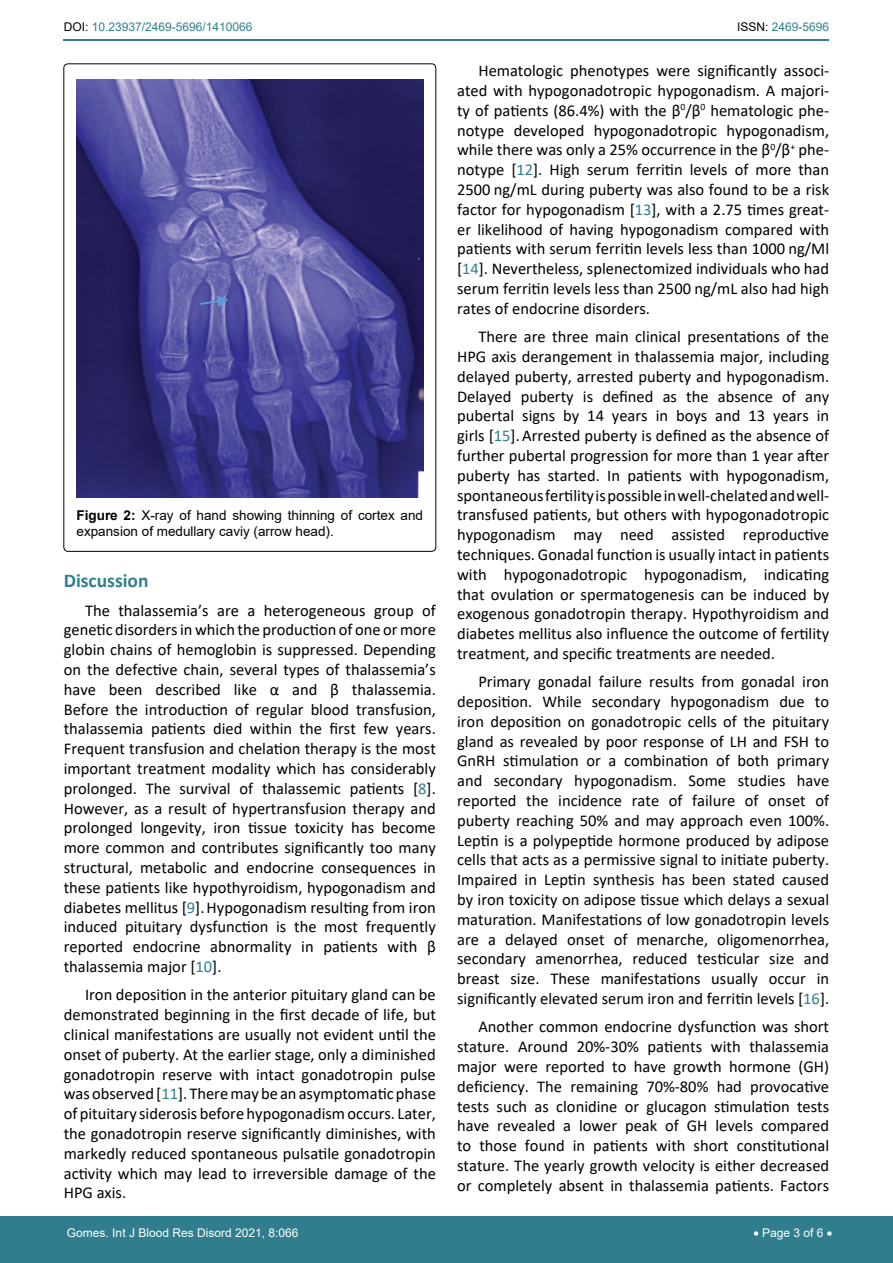
<style>
.page{position:relative;width:893px;height:1263px;background:#fff}
.page>*{position:absolute;margin:0;border:0;box-sizing:border-box;transform-origin:0 0}
.t1{font:700 19.5px "Calibri";color:#30808d}
.t2{font:16.5px/19.8px "Calibri";color:#000;text-align:justify}
.t3{font:13.5px/16.2px "Arial";color:#000}
.t4{font:12px "Arial";color:#30808d}
.t5{font:12px "Arial";color:#fff}
.s1{color:#000}
.s2{font-weight:700}
.s3{color:#30808d}
</style>
<div class="page">
<hr style="left:64px;top:40px;width:765px;height:1px;background:#30808d">
<div style="left:0;top:1217px;width:893px;height:46px;background:#307d8d"></div>
<img style="left:77px;top:79px;width:346px;height:418px">
<svg style="left:199px;top:296px;width:30px;height:11px"></svg>
<p class="t4" style="left:64px;top:19px;width:190px"><span class="s1">DOI:</span> 10.23937/2469-5696/1410066</p>
<p class="t4" style="left:737px;top:19px;width:94px"><span class="s1">ISSN:</span> 2469-5696</p>
<p class="t3" style="left:77px;top:507px;width:348px"><span class="s2">Figure 2:</span> X-ray of hand showing thinning of cortex and expansion of medullary caviy (arrow head).</p>
<p class="t1" style="left:64px;top:567px;width:86px">Discussion</p>
<p class="t2" style="left:64px;top:600px;width:374px;text-indent:21px">The thalassemia’s are a heterogeneous group of genetic disorders in which the production of one or more globin chains of hemoglobin is suppressed. Depending on the defective chain, several types of thalassemia’s have been described like α and β thalassemia.<br>Before the introduction of regular blood transfusion, thalassemia patients died within the first few years.<br>Frequent transfusion and chelation therapy is the most important treatment modality which has considerably prolonged. The survival of thalassemic patients [<span class="s3">8</span>].<br>However, as a result of hypertransfusion therapy and prolonged longevity, iron tissue toxicity has become more common and contributes significantly too many structural, metabolic and endocrine consequences in these patients like hypothyroidism, hypogonadism and diabetes mellitus [<span class="s3">9</span>].Hypogonadism resulting from iron induced pituitary dysfunction is the most frequently reported endocrine abnormality in patients with β thalassemia major [<span class="s3">10</span>].</p>
<p class="t2" style="left:64px;top:984px;width:374px;text-indent:21px">Iron deposition in the anterior pituitary gland can be demonstrated beginning in the first decade of life, but clinical manifestations are usually not evident until the onset of puberty. At the earlier stage, only a diminished gonadotropin reserve with intact gonadotropin pulse was observed [<span class="s3">11</span>]. There may be an asymptomatic phase of pituitary siderosis before hypogonadism occurs. Later, the gonadotropin reserve significantly diminishes, with markedly reduced spontaneous pulsatile gonadotropin activity which may lead to irreversible damage of the HPG axis.</p>
<p class="t2" style="left:457px;top:60px;width:374px;text-indent:21px">Hematologic phenotypes were significantly associ&shy;ated with hypogonadotropic hypogonadism. A majori&shy;ty of patients (86.4%) with the β<sup>0</sup>/β<sup>0</sup> hematologic phe&shy;notype developed hypogonadotropic hypogonadism, while there was only a 25% occurrence in the β<sup>0</sup>/β<sup>+</sup> phe&shy;notype [<span class="s3">12</span>]. High serum ferritin levels of more than 2500 ng/mL during puberty was also found to be a risk factor for hypogonadism [<span class="s3">13</span>], with a 2.75 times great&shy;er likelihood of having hypogonadism compared with patients with serum ferritin levels less than 1000 ng/Ml [<span class="s3">14</span>]. Nevertheless, splenectomized individuals who had serum ferritin levels less than 2500 ng/mL also had high rates of endocrine disorders.</p>
<p class="t2" style="left:457px;top:326px;width:374px;text-indent:21px">There are three main clinical presentations of the HPG axis derangement in thalassemia major, including delayed puberty, arrested puberty and hypogonadism.<br>Delayed puberty is defined as the absence of any pubertal signs by 14 years in boys and 13 years in girls [<span class="s3">15</span>]. Arrested puberty is defined as the absence of further pubertal progression for more than 1 year after puberty has started. In patients with hypogonadism, spontaneous fertility is possible in well-chelated and well&shy;transfused patients, but others with hypogonadotropic hypogonadism may need assisted reproductive techniques. Gonadal function is usually intact in patients with hypogonadotropic hypogonadism, indicating that ovulation or spermatogenesis can be induced by exogenous gonadotropin therapy. Hypothyroidism and diabetes mellitus also influence the outcome of fertility treatment, and specific treatments are needed.</p>
<p class="t2" style="left:457px;top:671px;width:374px;text-indent:21px">Primary gonadal failure results from gonadal iron deposition. While secondary hypogonadism due to iron deposition on gonadotropic cells of the pituitary gland as revealed by poor response of LH and FSH to GnRH stimulation or a combination of both primary and secondary hypogonadism. Some studies have reported the incidence rate of failure of onset of puberty reaching 50% and may approach even 100%.<br>Leptin is a polypeptide hormone produced by adipose cells that acts as a permissive signal to initiate puberty.<br>Impaired in Leptin synthesis has been stated caused by iron toxicity on adipose tissue which delays a sexual maturation. Manifestations of low gonadotropin levels are a delayed onset of menarche, oligomenorrhea, secondary amenorrhea, reduced testicular size and breast size. These manifestations usually occur in significantly elevated serum iron and ferritin levels [<span class="s3">16</span>].</p>
<p class="t2" style="left:457px;top:1016px;width:374px;text-indent:21px">Another common endocrine dysfunction was short stature. Around 20%-30% patients with thalassemia major were reported to have growth hormone (GH) deficiency. The remaining 70%-80% had provocative tests such as clonidine or glucagon stimulation tests have revealed a lower peak of GH levels compared to those found in patients with short constitutional stature. The yearly growth velocity is either decreased or completely absent in thalassemia patients. Factors</p>
<p class="t5" style="left:67px;top:1225px;width:233px">Gomes. Int J Blood Res Disord 2021, 8:066</p>
<p class="t5" style="left:754px;top:1225px;width:80px">• Page 3 of 6 •</p>
</div>
